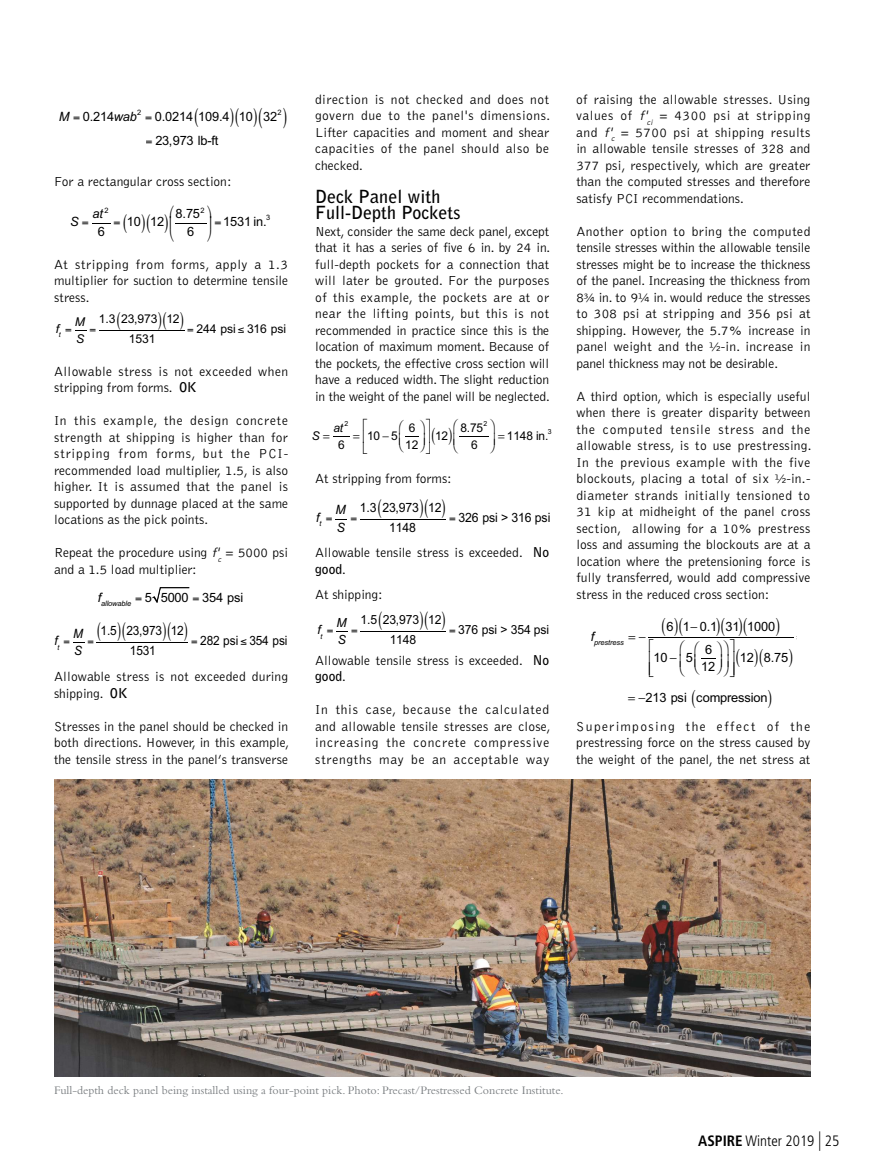
<style>
.page{position:relative;width:878px;height:1175px;background:#fff}
.page>*{position:absolute;margin:0;border:0;box-sizing:border-box;transform-origin:0 0}
.t1{font:700 18px/16.5px "Bell Gothic Std";color:#000}
.t2{font:300 condensed 15px "Frutiger LT Std";color:#000}
.t3{font:300 13.5px/16.5px "Bell Gothic Std";color:#000;text-align:justify}
.t4{font:300 13.5px/16.5px "Bell Gothic Std";letter-spacing:.03em;color:#000}
.t5{font:12.9px/17.5px "Arial";letter-spacing:-.015em;color:#000;text-align:center}
.t6{font:12.9px/20.5px "Arial";letter-spacing:-.015em;color:#000;text-align:center;scale:.96 1}
.t7{font:12.9px/20.5px "Arial";letter-spacing:-.015em;color:#000;text-align:center;scale:.93 1}
.t8{font:italic 12.9px/17.9px "Arial";color:#000;text-align:center}
.t9{font:italic 12.9px/17.9px "Arial";color:#000;scale:.96 1}
.t10{font:italic 12.9px/17.9px "Arial";color:#000;scale:.93 1}
.t11{font:12.9px/21.1px "Symbol";color:#000}
.t12{font:12.6px/20.2px "Arial";letter-spacing:-.015em;color:#000;text-align:center}
.t13{font:italic 12.6px/17.5px "Arial";color:#000}
.t14{font:12.15px/19.5px "Arial";letter-spacing:-.015em;color:#000;text-align:center}
.t15{font:italic 12.15px/17px "Arial";color:#000}
.t16{font:12px "Bembo Std";color:#7a7e81}
.t17{font:12px/16.8px "Arial";letter-spacing:-.015em;color:#000;text-align:center}
.t18{font:italic 12px/16.8px "Arial";color:#000;text-align:center}
.t19{font:italic 7.5px "Arial";letter-spacing:-.015em;color:#000}
.s1{font-style:italic}
.s2{font-style:normal}
.s3{font-weight:700}
.s4{font-size:19.5px}
</style>
<div class="page">
<img style="left:54px;top:779px;width:756px;height:297px">
<hr style="left:360px;top:519px;width:86px;height:1px;background:#000">
<hr style="left:361px;top:631px;width:85px;height:1px;background:#000">
<hr style="left:648px;top:637px;width:145px;height:1px;background:#000">
<hr style="left:175px;top:223px;width:31px;height:1px;background:#000">
<hr style="left:99px;top:330px;width:85px;height:1px;background:#000">
<hr style="left:97px;top:642px;width:91px;height:1px;background:#000">
<svg style="left:335px;top:519px;width:12px;height:1px"></svg>
<svg style="left:336px;top:631px;width:12px;height:1px"></svg>
<svg style="left:92px;top:223px;width:19px;height:1px"></svg>
<svg style="left:75px;top:330px;width:12px;height:1px"></svg>
<svg style="left:152px;top:587px;width:38px;height:16px"></svg>
<svg style="left:73px;top:642px;width:24px;height:1px"></svg>
<svg style="left:333px;top:436px;width:17px;height:1px"></svg>
<svg style="left:405px;top:436px;width:14px;height:1px"></svg>
<svg style="left:459px;top:436px;width:30px;height:1px"></svg>
<svg style="left:701px;top:658px;width:15px;height:1px"></svg>
<p class="t5" style="left:155px;top:104px;width:128px;line-height:24.5px;text-align:left;text-indent:-97px"><span class="s1">M</span> 0.214<span class="s1">wab</span><sup>2</sup> 0.0214 109.4 10 32<sup>2<br></sup>23,973 lb-ft</p>
<p class="t3" style="left:54px;top:174px;width:179px">For a rectangular cross section:</p>
<p class="t8" style="left:70px;top:213px;width:10px">S</p>
<p class="t8" style="left:93px;top:205px;width:17px">at<sup>2<br></sup><span class="s2">6</span></p>
<p class="t5" style="left:127px;top:213px;width:49px">10 12 ⎜</p>
<p class="t5" style="left:175px;top:205px;width:31px">8.75<sup>2<br></sup>6</p>
<p class="t5" style="left:207px;top:213px;width:64px">⎟ 1531 in.<sup>3</sup></p>
<p class="t3" style="left:54px;top:257px;width:236px">At stripping from forms, apply a 1.3 multiplier for suction to determine tensile stress.</p>
<p class="t15" style="left:56px;top:321px;width:7px">f<sub>t</sub></p>
<p class="t15" style="left:75px;top:313px;width:12px">M<br>S</p>
<p class="t14" style="left:99px;top:309px;width:82px">1.3 23,973 12<br>1531</p>
<p class="t14" style="left:197px;top:319px;width:91px">244 psi ≤ 316 psi</p>
<p class="t4" style="left:54px;top:364px;width:236px">Allowable stress is not exceeded when stripping from forms. <span class="s3">OK</span></p>
<p class="t3" style="left:54px;top:413px;width:236px">In this example, the design concrete strength at shipping is higher than for stripping from forms, but the PCI&shy;recommended load multiplier, 1.5, is also higher. It is assumed that the panel is supported by dunnage placed at the same locations as the pick points.</p>
<p class="t3" style="left:54px;top:545px;width:236px">Repeat the procedure using <span class="s1">f'</span><sub>c</sub> = 5000 psi and a 1.5 load multiplier:</p>
<p class="t5" style="left:98px;top:588px;width:147px"><span class="s1">f</span><sub>allowable</sub> 5 5000 354 psi</p>
<p class="t10" style="left:54px;top:632px;width:7px">f<sub>t</sub></p>
<p class="t10" style="left:73px;top:624px;width:12px">M<br>S</p>
<p class="t7" style="left:101px;top:620px;width:91px">1.5 23,973 12<br>1531</p>
<p class="t7" style="left:200px;top:630px;width:95px">282 psi ≤ 354 psi</p>
<p class="t3" style="left:54px;top:669px;width:236px">Allowable stress is not exceeded during shipping. <span class="s3">OK</span></p>
<p class="t3" style="left:54px;top:719px;width:237px">Stresses in the panel should be checked in both directions. However, in this example, the tensile stress in the panel’s transverse</p>
<p class="t3" style="left:315px;top:92px;width:236px">direction is not checked and does not govern due to the panel's dimensions.<br>Lifter capacities and moment and shear capacities of the panel should also be checked.</p>
<p class="t1" style="left:315px;top:189px;width:147px">Deck Panel with<br>Full-Depth Pockets</p>
<p class="t3" style="left:315px;top:224px;width:237px">Next, consider the same deck panel, except that it has a series of five 6 in. by 24 in. full-depth pockets for a connection that will later be grouted. For the purposes of this example, the pockets are at or near the lifting points, but this is not recommended in practice since this is the location of maximum moment. Because of the pockets, the effective cross section will have a reduced width. The slight reduction in the weight of the panel will be neglected.</p>
<p class="t18" style="left:312px;top:427px;width:9px">S</p>
<p class="t18" style="left:333px;top:419px;width:16px">at<sup>2<br></sup><span class="s2">6</span></p>
<p class="t17" style="left:367px;top:427px;width:32px">10−5</p>
<p class="t17" style="left:399px;top:419px;width:26px">⎛ 6 ⎞<br>12</p>
<p class="t17" style="left:426px;top:427px;width:24px">⎥ 12</p>
<p class="t17" style="left:460px;top:419px;width:29px">8.75<sup>2<br></sup>6</p>
<p class="t17" style="left:489px;top:427px;width:63px">⎟ 1148 in.<sup>3</sup></p>
<p class="t3" style="left:315px;top:471px;width:138px">At stripping from forms:</p>
<p class="t9" style="left:316px;top:509px;width:7px">f<sub>t</sub></p>
<p class="t9" style="left:335px;top:501px;width:12px">M<br>S</p>
<p class="t6" style="left:360px;top:497px;width:87px">1.3 23,973 12<br>1148</p>
<p class="t6" style="left:458px;top:507px;width:97px">326 psi &gt; 316 psi</p>
<p class="t3" style="left:315px;top:545px;width:236px">Allowable tensile stress is exceeded. <span class="s3">No good</span>.</p>
<p class="t3" style="left:315px;top:587px;width:69px">At shipping:</p>
<p class="t13" style="left:317px;top:621px;width:7px">f<sub>t</sub></p>
<p class="t13" style="left:336px;top:613px;width:12px">M<br>S</p>
<p class="t12" style="left:360px;top:609px;width:82px">1.5 23,973 12<br>1148</p>
<p class="t12" style="left:458px;top:620px;width:93px">376 psi &gt; 354 psi</p>
<p class="t3" style="left:315px;top:653px;width:236px">Allowable tensile stress is exceeded. <span class="s3">No good</span>.</p>
<p class="t3" style="left:315px;top:702px;width:237px">In this case, because the calculated and allowable tensile stresses are close, increasing the concrete compressive strengths may be an acceptable way</p>
<p class="t3" style="left:576px;top:92px;width:236px">of raising the allowable stresses. Using values of <span class="s1">f'</span><sub>ci</sub> = 4300 psi at stripping and <span class="s1">f'</span><sub>c</sub> = 5700 psi at shipping results in allowable tensile stresses of 328 and 377 psi, respectively, which are greater than the computed stresses and therefore satisfy PCI recommendations.</p>
<p class="t3" style="left:576px;top:224px;width:236px">Another option to bring the computed tensile stresses within the allowable tensile stresses might be to increase the thickness of the panel. Increasing the thickness from 8¾ in. to 9¼ in. would reduce the stresses to 308 psi at stripping and 356 psi at shipping. However, the 5.7% increase in panel weight and the ½-in. increase in panel thickness may not be desirable.</p>
<p class="t3" style="left:576px;top:389px;width:237px">A third option, which is especially useful when there is greater disparity between the computed tensile stress and the allowable stress, is to use prestressing.<br>In the previous example with the five blockouts, placing a total of six ½-in.- diameter strands initially tensioned to 31 kip at midheight of the panel cross section, allowing for a 10% prestress loss and assuming the blockouts are at a location where the pretensioning force is fully transferred, would add compressive stress in the reduced cross section:</p>
<p class="t19" style="left:590px;top:638px;width:57px"><sup>f</sup>prestress −</p>
<p class="t5" style="left:666px;top:617px;width:110px">6 1− 0.1 31 1000</p>
<p class="t5" style="left:653px;top:648px;width:41px">10− 5</p>
<p class="t5" style="left:694px;top:640px;width:28px">⎛ 6 ⎞<br>12</p>
<p class="t11" style="left:722px;top:636px;width:14px">⎞⎤ ⎠</p>
<p class="t5" style="left:739px;top:648px;width:50px">12 8.75</p>
<p class="t5" style="left:638px;top:689px;width:130px">−213 psi compression</p>
<p class="t3" style="left:576px;top:719px;width:236px">Superimposing the effect of the prestressing force on the stress caused by the weight of the panel, the net stress at</p>
<p class="t16" style="left:54px;top:1085px;width:511px">Full-depth deck panel being installed using a four-point pick. Photo: Precast/Prestressed Concrete Institute.</p>
<p class="t2" style="left:698px;top:1134px;width:142px"><span class="s3">ASPIRE</span> Winter 2019 <span class="s4">|</span> 25</p>
</div>
